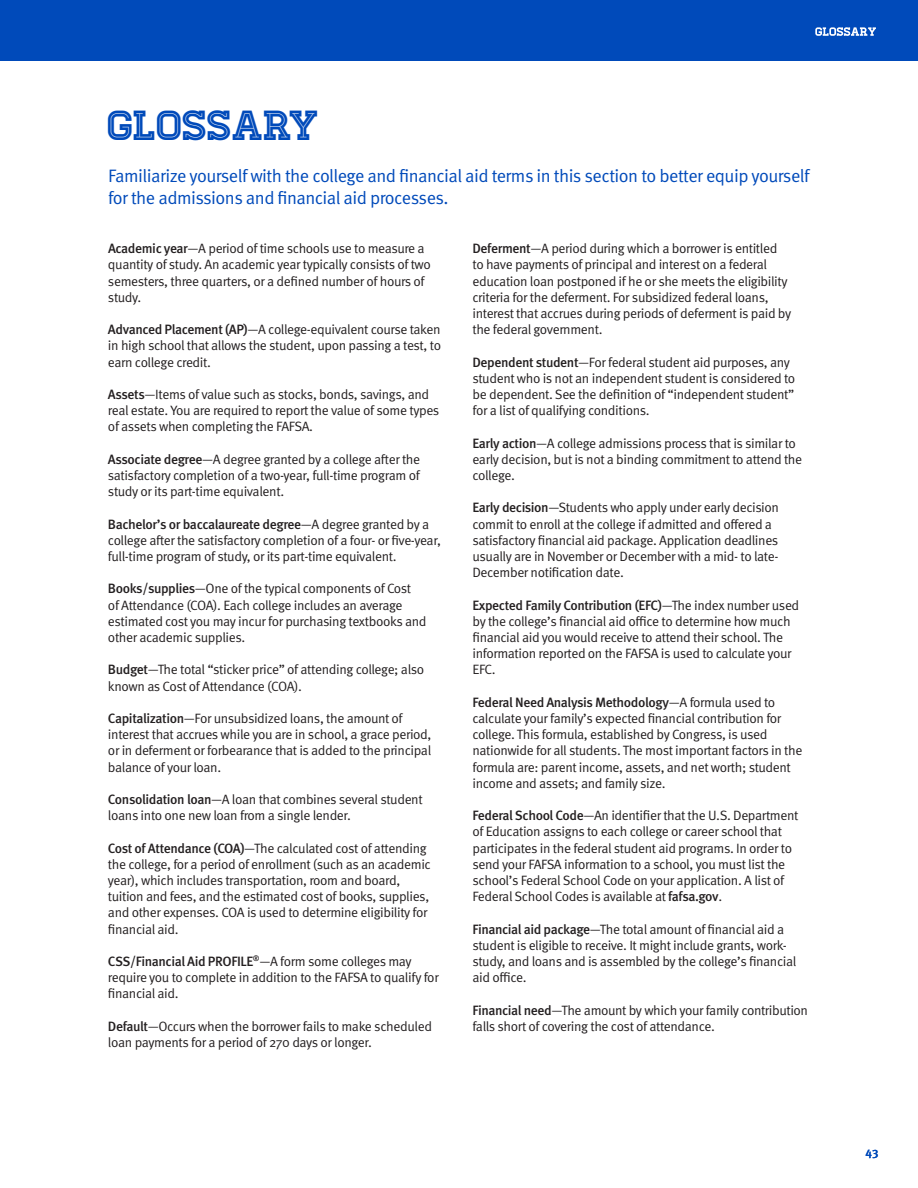
<style>
.page{position:relative;width:918px;height:1188px;background:#fff}
.page>*{position:absolute;margin:0;border:0;box-sizing:border-box;transform-origin:0 0}
.t1{font:42px "Homestead Inline";color:#004aba}
.t2{font:18px/21.6px "Meta OT Norm";letter-spacing:-.03em;color:#004aba}
.t3{font:13.5px/16.2px "Meta OT Norm";letter-spacing:-.03em;color:#231f20}
.t4{font:500 13.5px "Meta OT";letter-spacing:-.03em;color:#231f20}
.t5{font:500 12px "Meta OT";color:#004aba}
.s1{font-family:"Meta OT";font-weight:500}
.s2{font-family:"Meta OT Norm";font-weight:400}
</style>
<div class="page">
<div style="left:0;top:0;width:918px;height:60px;background:#004aba"></div>
<svg style="left:815px;top:27px;width:61px;height:9px"></svg>
<h1 class="t1" style="left:108px;top:100px;width:213px">GLOSSARY</h1>
<h2 class="t2" style="left:108px;top:166px;width:703px">Familiarize yourself with the college and financial aid terms in this section to better equip yourself for the admissions and financial aid processes.</h2>
<p class="t3" style="left:108px;top:241px;width:324px"><span class="s1">Academic year</span>—A period of time schools use to measure a quantity of study. An academic year typically consists of two semesters, three quarters, or a defined number of hours of study.</p>
<p class="t3" style="left:108px;top:322px;width:335px;text-align:justify"><span class="s1">Advanced Placement (AP)</span>—A college-equivalent course taken in high school that allows the student, upon passing a test, to earn college credit.</p>
<p class="t3" style="left:108px;top:387px;width:333px"><span class="s1">Assets</span>—Items of value such as stocks, bonds, savings, and real estate. You are required to report the value of some types of assets when completing the FAFSA.</p>
<p class="t3" style="left:108px;top:451px;width:314px;text-align:justify"><span class="s1">Associate degree</span>—A degree granted by a college after the satisfactory completion of a two-year, full-time program of study or its part-time equivalent.</p>
<p class="t4" style="left:108px;top:516px;width:323px">Bachelor’s or baccalaureate degree<span class="s2">—A degree granted by a</span></p>
<p class="t3" style="left:108px;top:532px;width:334px">college after the satisfactory completion of a four- or five-year, full-time program of study, or its part-time equivalent.</p>
<p class="t3" style="left:108px;top:581px;width:320px"><span class="s1">Books/supplies</span>—One of the typical components of Cost<br>of Attendance (COA). Each college includes an average estimated cost you may incur for purchasing textbooks and other academic supplies.</p>
<p class="t3" style="left:108px;top:662px;width:318px"><span class="s1">Budget</span>—The total “sticker price” of attending college; also known as Cost of Attendance (COA).</p>
<p class="t3" style="left:108px;top:711px;width:325px"><span class="s1">Capitalization</span>—For unsubsidized loans, the amount of interest that accrues while you are in school, a grace period, or in deferment or forbearance that is added to the principal balance of your loan.</p>
<p class="t3" style="left:108px;top:792px;width:316px"><span class="s1">Consolidation loan</span>—A loan that combines several student loans into one new loan from a single lender.</p>
<p class="t3" style="left:108px;top:840px;width:324px"><span class="s1">Cost of Attendance (COA)</span>—The calculated cost of attending the college, for a period of enrollment (such as an academic year), which includes transportation, room and board, tuition and fees, and the estimated cost of books, supplies, and other expenses. COA is used to determine eligibility for financial aid.</p>
<p class="t4" style="left:108px;top:953px;width:305px">CSS/Financial Aid PROFILE<sup>®</sup><span class="s2">—A form some colleges may</span></p>
<p class="t3" style="left:108px;top:970px;width:332px">require you to complete in addition to the FAFSA to qualify for financial aid.</p>
<p class="t3" style="left:108px;top:1018px;width:326px"><span class="s1">Default</span>—Occurs when the borrower fails to make scheduled loan payments for a period of 270 days or longer.</p>
<p class="t3" style="left:472px;top:241px;width:320px"><span class="s1">Deferment</span>—A period during which a borrower is entitled to have payments of principal and interest on a federal education loan postponed if he or she meets the eligibility criteria for the deferment. For subsidized federal loans, interest that accrues during periods of deferment is paid by the federal government.</p>
<p class="t3" style="left:472px;top:354px;width:324px"><span class="s1">Dependent student</span>—For federal student aid purposes, any student who is not an independent student is considered to be dependent. See the definition of “independent student” for a list of qualifying conditions.</p>
<p class="t3" style="left:472px;top:435px;width:331px"><span class="s1">Early action</span>—A college admissions process that is similar to early decision, but is not a binding commitment to attend the college.</p>
<p class="t3" style="left:472px;top:500px;width:308px"><span class="s1">Early decision</span>—Students who apply under early decision commit to enroll at the college if admitted and offered a satisfactory financial aid package. Application deadlines usually are in November or December with a mid- to late-December notification date.</p>
<p class="t4" style="left:472px;top:597px;width:328px">Expected Family Contribution (EFC)<span class="s2">—The index number used</span></p>
<p class="t3" style="left:472px;top:613px;width:321px">by the college’s financial aid office to determine how much financial aid you would receive to attend their school. The information reported on the FAFSA is used to calculate your EFC.</p>
<p class="t4" style="left:472px;top:694px;width:304px">Federal Need Analysis Methodology<span class="s2">—A formula used to</span></p>
<p class="t3" style="left:472px;top:711px;width:331px">calculate your family’s expected financial contribution for college. This formula, established by Congress, is used nationwide for all students. The most important factors in the formula are: parent income, assets, and net worth; student income and assets; and family size.</p>
<p class="t3" style="left:472px;top:808px;width:327px"><span class="s1">Federal School Code</span>—An identifier that the U.S. Department of Education assigns to each college or career school that participates in the federal student aid programs. In order to send your FAFSA information to a school, you must list the school’s Federal School Code on your application. A list of Federal School Codes is available at <span class="s1">fafsa.gov</span>.</p>
<p class="t3" style="left:472px;top:921px;width:325px"><span class="s1">Financial aid package</span>—The total amount of financial aid a student is eligible to receive. It might include grants, work&shy;study, and loans and is assembled by the college’s financial aid office.</p>
<p class="t3" style="left:472px;top:1002px;width:337px"><span class="s1">Financial need</span>—The amount by which your family contribution falls short of covering the cost of attendance.</p>
<p class="t5" style="left:866px;top:1145px;width:14px">43</p>
</div>
